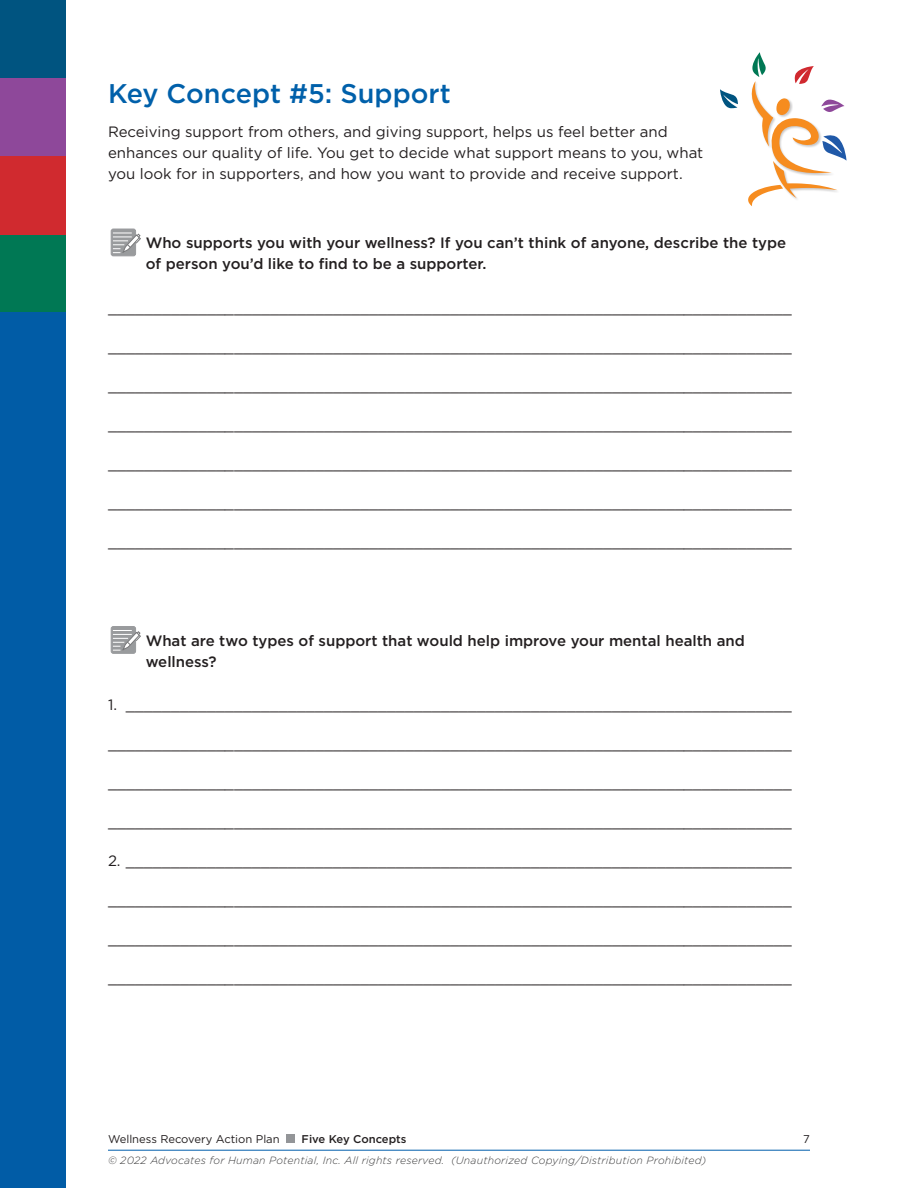
<style>
.page{position:relative;width:918px;height:1188px;background:#fff}
.page>*{position:absolute;margin:0;border:0;box-sizing:border-box;transform-origin:0 0}
.t1{font:500 27px "Gotham";color:#0060aa}
.Rules{font:15px "Gotham";color:#231f20}
.body_text{font:15px/21px "Gotham";color:#231f20}
.body_text-2{font:500 15px/21px "Gotham";color:#231f20}
.t2{font:11.25px "Gotham";color:#231f20}
.t3{font:500 11.25px "Gotham";color:#231f20}
.t4{font:italic 300 10.5px "Gotham";letter-spacing:.02em;color:#3e3e3f}
</style>
<div class="page">
<div style="left:287px;top:1135px;width:8px;height:8px;background:#939598"></div>
<div style="left:0;top:234px;width:66px;height:79px;background:#007854"></div>
<div style="left:0;top:156px;width:66px;height:78px;background:#d02a2f"></div>
<div style="left:0;top:76px;width:66px;height:80px;background:#8e489a"></div>
<div style="left:0;top:0;width:66px;height:78px;background:#005480"></div>
<div style="left:0;top:313px;width:66px;height:875px;background:#015ca6"></div>
<hr style="left:108px;top:1150px;width:702px;height:1px;background:#015dab">
<svg style="left:111px;top:229px;width:25px;height:27px"></svg>
<div style="left:111px;top:229px;width:25px;height:27px;border:1px solid #808285;border-radius:2px"></div>
<svg style="left:113px;top:233px;width:28px;height:21px"></svg>
<div style="left:111px;top:627px;width:25px;height:26px;background:#999b9d;border-radius:2px"></div>
<div style="left:111px;top:626px;width:25px;height:28px;border:1px solid #808285;border-radius:2px"></div>
<svg style="left:113px;top:630px;width:28px;height:21px"></svg>
<svg style="left:720px;top:89px;width:18px;height:19px"></svg>
<svg style="left:748px;top:52px;width:98px;height:154px"></svg>
<h1 class="t1" style="left:108px;top:75px;width:344px">Key Concept #5: Support</h1>
<p class="body_text" style="left:108px;top:121px;width:597px">Receiving support from others, and giving support, helps us feel better and enhances our quality of life. You get to decide what support means to you, what you look for in supporters, and how you want to provide and receive support.</p>
<p class="body_text-2" style="left:146px;top:232px;width:642px">Who supports you with your wellness? If you can’t think of anyone, describe the type of person you’d like to find to be a supporter.</p>
<p class="Rules" style="left:108px;top:298px;width:685px">____________________________________________________________________________</p>
<p class="Rules" style="left:108px;top:337px;width:685px">____________________________________________________________________________</p>
<p class="Rules" style="left:108px;top:376px;width:685px">____________________________________________________________________________</p>
<p class="Rules" style="left:108px;top:415px;width:685px">____________________________________________________________________________</p>
<p class="Rules" style="left:108px;top:454px;width:685px">____________________________________________________________________________</p>
<p class="Rules" style="left:108px;top:493px;width:685px">____________________________________________________________________________</p>
<p class="Rules" style="left:108px;top:532px;width:685px">____________________________________________________________________________</p>
<p class="body_text-2" style="left:146px;top:630px;width:601px">What are two types of support that would help improve your mental health and wellness?</p>
<p class="Rules" style="left:108px;top:695px;width:685px">1. __________________________________________________________________________</p>
<p class="Rules" style="left:108px;top:734px;width:685px">____________________________________________________________________________</p>
<p class="Rules" style="left:108px;top:773px;width:685px">____________________________________________________________________________</p>
<p class="Rules" style="left:108px;top:812px;width:685px">____________________________________________________________________________</p>
<p class="Rules" style="left:108px;top:851px;width:685px">2. __________________________________________________________________________</p>
<p class="Rules" style="left:108px;top:890px;width:685px">____________________________________________________________________________</p>
<p class="Rules" style="left:108px;top:929px;width:685px">____________________________________________________________________________</p>
<p class="Rules" style="left:108px;top:968px;width:685px">____________________________________________________________________________</p>
<p class="t2" style="left:108px;top:1132px;width:173px">Wellness Recovery Action Plan</p>
<p class="t3" style="left:302px;top:1132px;width:106px">Five Key Concepts</p>
<p class="t2" style="left:803px;top:1132px;width:8px">7</p>
<p class="t4" style="left:108px;top:1154px;width:600px">© 2022 Advocates for Human Potential, Inc. All rights reserved. (Unauthorized Copying/Distribution Prohibited)</p>
</div>
